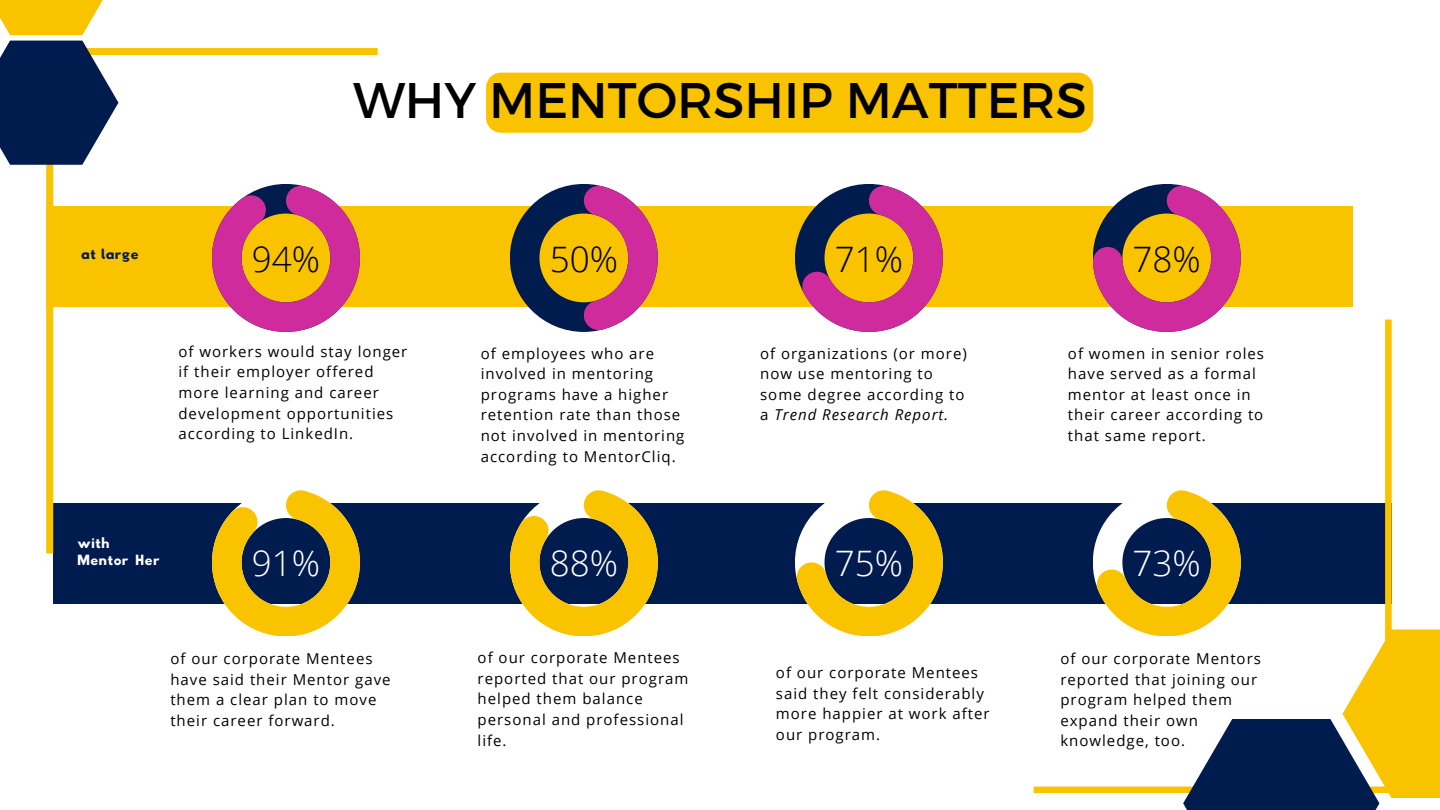
<style>
.page{position:relative;width:1440px;height:810px;background:#fff}
.page>*{position:absolute;margin:0;border:0;box-sizing:border-box;transform-origin:0 0}
.t1{font:50px "Montserrat";color:#000}
.t2{font:300 35.12px "Open Sans";color:#000}
.t3{font:300 35.12px "Open Sans";color:#fff}
.t4{font:15px/20.6px "Open Sans";letter-spacing:.065em;color:#000}
.t5{font:12.5px "Hussar Bd";color:#fff}
.t6{font:12.5px "Hussar Bd";color:#001b4e}
.s1{font-style:italic}
</style>
<div class="page">
<div style="left:46px;top:206px;width:1307px;height:101px;background:#fac300"></div>
<div style="left:53px;top:503px;width:1339px;height:101px;background:#001b4e"></div>
<svg style="left:510px;top:184px;width:148px;height:148px"></svg>
<svg style="left:795px;top:184px;width:148px;height:148px"></svg>
<svg style="left:1093px;top:184px;width:148px;height:136px"></svg>
<svg style="left:212px;top:553px;width:148px;height:83px"></svg>
<svg style="left:510px;top:490px;width:148px;height:146px"></svg>
<svg style="left:795px;top:490px;width:148px;height:146px"></svg>
<div style="left:486px;top:73px;width:607px;height:60px;background:#fac300"></div>
<svg style="left:46px;top:48px;width:332px;height:505px"></svg>
<svg style="left:1034px;top:320px;width:358px;height:473px"></svg>
<svg style="left:1183px;top:719px;width:196px;height:91px;background:#263d67"></svg>
<svg style="left:1343px;top:629px;width:97px;height:169px;fill:#fac300"></svg>
<svg style="left:0;top:0;width:103px;height:35px;background:#faca1f"></svg>
<svg style="left:0;top:41px;width:118px;height:124px;background:#293f67"></svg>
<p class="t1" style="left:353px;top:68px;width:735px">WHY MENTORSHIP MATTERS</p>
<p class="t6" style="left:81px;top:248px;width:59px">at large</p>
<p class="t2" style="left:252px;top:234px;width:70px">94%</p>
<p class="t2" style="left:550px;top:234px;width:70px">50%</p>
<p class="t2" style="left:835px;top:234px;width:70px">71%</p>
<p class="t2" style="left:1133px;top:234px;width:70px">78%</p>
<p class="t4" style="left:178px;top:341px;width:230px">of workers would stay longer if their employer offered more learning and career development opportunities according to LinkedIn.</p>
<p class="t4" style="left:481px;top:342px;width:205px">of employees who are involved in mentoring programs have a higher retention rate than those not involved in mentoring according to MentorCliq.</p>
<p class="t4" style="left:760px;top:342px;width:208px">of organizations (or more) now use mentoring to some degree according to a <span class="s1">Trend Research Report.</span></p>
<p class="t4" style="left:1068px;top:342px;width:198px">of women in senior roles have served as a formal mentor at least once in their career according to that same report.</p>
<p class="t5" style="left:77px;top:537px;width:34px">with</p>
<p class="t5" style="left:77px;top:553px;width:85px">Mentor Her</p>
<p class="t3" style="left:252px;top:539px;width:70px">91%</p>
<p class="t3" style="left:550px;top:539px;width:70px">88%</p>
<p class="t3" style="left:835px;top:539px;width:70px">75%</p>
<p class="t3" style="left:1133px;top:539px;width:70px">73%</p>
<p class="t4" style="left:170px;top:648px;width:222px">of our corporate Mentees have said their Mentor gave them a clear plan to move their career forward.</p>
<p class="t4" style="left:478px;top:647px;width:212px">of our corporate Mentees reported that our program helped them balance personal and professional life.</p>
<p class="t4" style="left:776px;top:662px;width:215px">of our corporate Mentees said they felt considerably more happier at work after our program.</p>
<p class="t4" style="left:1060px;top:648px;width:202px">of our corporate Mentors reported that joining our program helped them expand their own knowledge, too.</p>
</div>
